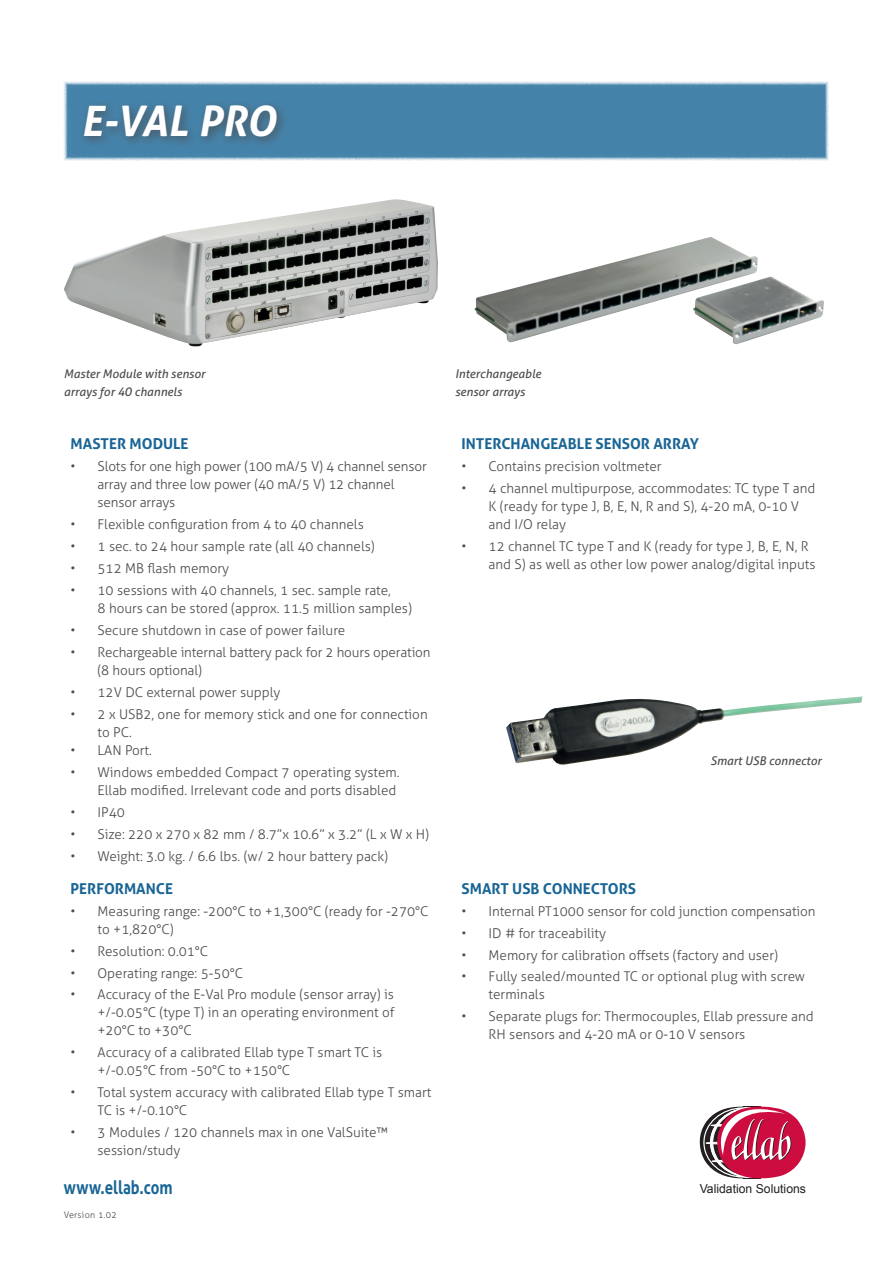
<style>
.page{position:relative;width:893px;height:1263px;background:#fff}
.page>*{position:absolute;margin:0;border:0;box-sizing:border-box;transform-origin:0 0}
.t1{font:italic 700 42px "Aller";letter-spacing:-.01em;color:#fff}
.t2{font:700 18.75px "Aller";color:#196595;scale:.8 1}
.t3{font:700 15px "Aller";color:#196595}
.t4{font:300 13.5px/18px "Aller";color:#4b4c4d}
.t5{font:12.3px "Arial";color:#231f20}
.t6{font:italic 12px/18px "Aller";color:#4b4c4d}
.t7{font:300 9px "Aller";letter-spacing:.03em;color:#4b4c4d}
</style>
<div class="page">
<svg style="left:64px;top:81px;width:765px;height:80px;background:#548cb0"></svg>
<div style="left:79px;top:99px;width:210px;height:49px;background:#231f20;opacity:.75"></div>
<img style="left:64px;top:199px;width:374px;height:147px">
<img style="left:506px;top:696px;width:356px;height:69px">
<img style="left:475px;top:237px;width:349px;height:107px">
<svg style="left:699px;top:1106px;width:107px;height:72px"></svg>
<h1 class="t1" style="left:81px;top:95px;width:196px">E-VAL PRO</h1>
<p class="t6" style="left:64px;top:365px;width:143px">Master Module with sensor arrays for 40 channels</p>
<p class="t6" style="left:455px;top:365px;width:88px">Interchangeable sensor arrays</p>
<p class="t3" style="left:71px;top:435px;width:120px">MASTER MODULE</p>
<p class="t4" style="left:98px;top:458px;width:331px;text-indent:-27px">• Slots for one high power (100 mA/5 V) 4 channel sensor array and three low power (40 mA/5 V) 12 channel sensor arrays</p>
<p class="t4" style="left:71px;top:516px;width:295px">• Flexible configuration from 4 to 40 channels</p>
<p class="t4" style="left:71px;top:537px;width:306px">• 1 sec. to 24 hour sample rate (all 40 channels)</p>
<p class="t4" style="left:71px;top:559px;width:160px">• 512 MB flash memory</p>
<p class="t4" style="left:98px;top:581px;width:316px;text-indent:-27px">• 10 sessions with 40 channels, 1 sec. sample rate,<br>8 hours can be stored (approx. 11.5 million samples)</p>
<p class="t4" style="left:71px;top:621px;width:276px">• Secure shutdown in case of power failure</p>
<p class="t4" style="left:98px;top:643px;width:334px;text-indent:-27px">• Rechargeable internal battery pack for 2 hours operation (8 hours optional)</p>
<p class="t4" style="left:71px;top:683px;width:212px">• 12V DC external power supply</p>
<p class="t4" style="left:98px;top:705px;width:332px;text-indent:-27px">• 2 x USB2, one for memory stick and one for connection to PC.</p>
<p class="t4" style="left:71px;top:741px;width:83px">• LAN Port.</p>
<p class="t4" style="left:71px;top:763px;width:331px;text-align:right">• Windows embedded Compact 7 operating system.<br>Ellab modified. Irrelevant code and ports disabled</p>
<p class="t4" style="left:71px;top:803px;width:56px">• IP40</p>
<p class="t4" style="left:71px;top:825px;width:360px">• Size: 220 x 270 x 82 mm / 8.7”x 10.6” x 3.2” (L x W x H)</p>
<p class="t4" style="left:71px;top:847px;width:319px">• Weight: 3.0 kg. / 6.6 lbs. (w/ 2 hour battery pack)</p>
<p class="t3" style="left:71px;top:879px;width:104px">PERFORMANCE</p>
<p class="t4" style="left:98px;top:902px;width:332px;text-indent:-27px">• Measuring range: -200°C to +1,300°C (ready for -270°C to +1,820°C)</p>
<p class="t4" style="left:71px;top:942px;width:139px">• Resolution: 0.01°C</p>
<p class="t4" style="left:71px;top:964px;width:174px">• Operating range: 5-50°C</p>
<p class="t4" style="left:98px;top:986px;width:298px;text-align:justify;text-indent:-27px">• Accuracy of the E-Val Pro module (sensor array) is +/-0.05°C (type T) in an operating environment of +20°C to +30°C</p>
<p class="t4" style="left:98px;top:1044px;width:286px;text-indent:-27px">• Accuracy of a calibrated Ellab type T smart TC is +/-0.05°C from -50°C to +150°C</p>
<p class="t4" style="left:98px;top:1083px;width:335px;text-indent:-27px">• Total system accuracy with calibrated Ellab type T smart<br>TC is +/-0.10°C</p>
<p class="t4" style="left:98px;top:1123px;width:292px;text-indent:-27px">• 3 Modules / 120 channels max in one ValSuite™ session/study</p>
<h2 class="t2" style="left:64px;top:1176px;width:137px">www.ellab.com</h2>
<p class="t7" style="left:64px;top:1209px;width:55px">Version 1.02</p>
<p class="t3" style="left:462px;top:435px;width:239px">INTERCHANGEABLE SENSOR ARRAY</p>
<p class="t4" style="left:462px;top:458px;width:202px">• Contains precision voltmeter</p>
<p class="t4" style="left:489px;top:480px;width:328px;text-indent:-27px">• 4 channel multipurpose, accommodates: TC type T and<br>K (ready for type J, B, E, N, R and S), 4-20 mA, 0-10 V and I/O relay</p>
<p class="t4" style="left:489px;top:537px;width:328px;text-indent:-27px">• 12 channel TC type T and K (ready for type J, B, E, N, R and S) as well as other low power analog/digital inputs</p>
<p class="t6" style="left:710px;top:751px;width:113px">Smart USB connector</p>
<p class="t3" style="left:462px;top:879px;width:176px">SMART USB CONNECTORS</p>
<p class="t4" style="left:462px;top:902px;width:356px">• Internal PT1000 sensor for cold junction compensation</p>
<p class="t4" style="left:462px;top:924px;width:146px">• ID # for traceability</p>
<p class="t4" style="left:462px;top:946px;width:318px">• Memory for calibration offsets (factory and user)</p>
<p class="t4" style="left:489px;top:968px;width:318px;text-indent:-27px">• Fully sealed/mounted TC or optional plug with screw terminals</p>
<p class="t4" style="left:489px;top:1008px;width:327px;text-indent:-27px">• Separate plugs for: Thermocouples, Ellab pressure and<br>RH sensors and 4-20 mA or 0-10 V sensors</p>
<p class="t5" style="left:700px;top:1180px;width:108px">Validation Solutions</p>
</div>
